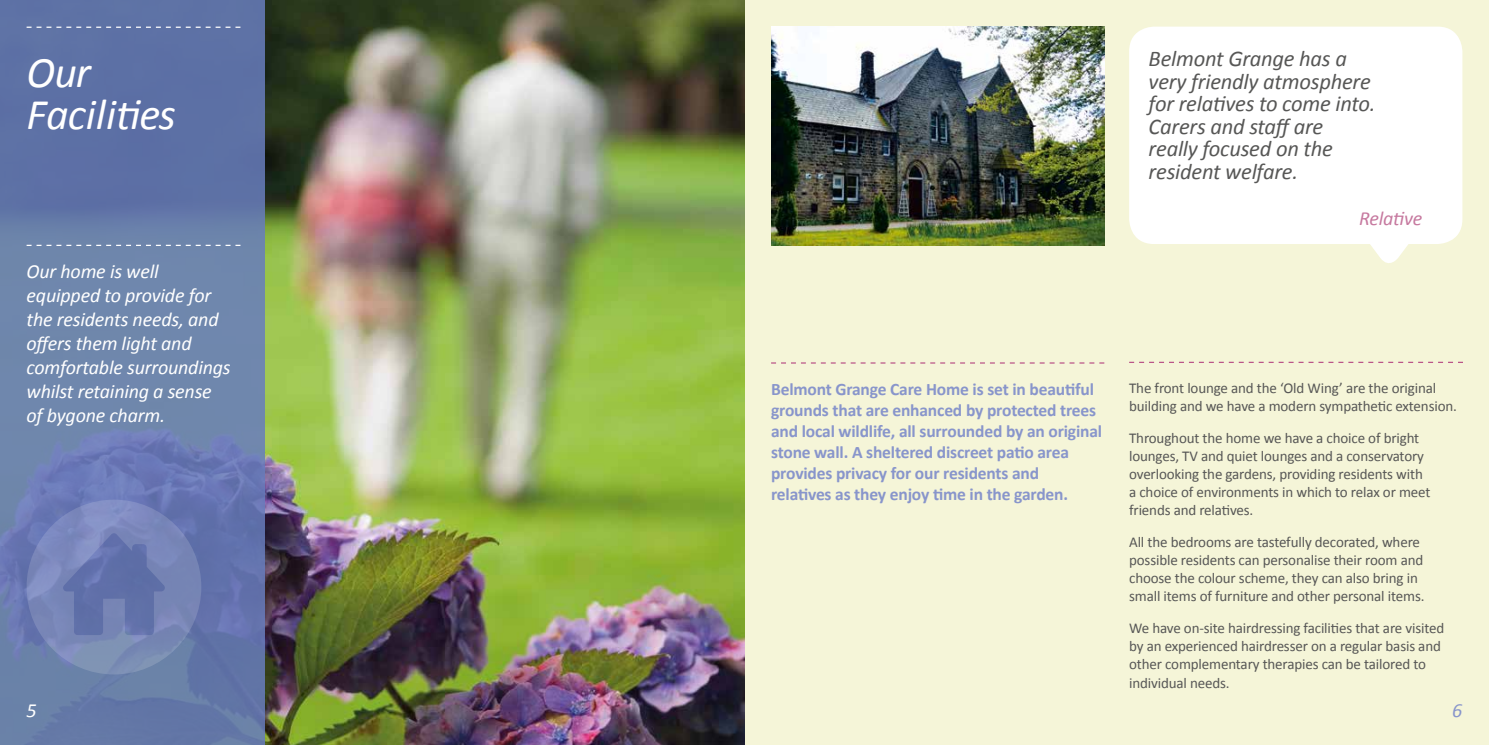
<style>
.page{position:relative;width:1489px;height:745px;background:#fff}
.page>*{position:absolute;margin:0;border:0;box-sizing:border-box;transform-origin:0 0}
.t1{font:italic 43.75px/41.2px "Calibri";letter-spacing:-.015em;color:#fff}
.t2{font:italic 22.5px/22.5px "Calibri";letter-spacing:-.01em;color:#575756}
.t3{font:italic 20px/24px "Calibri";letter-spacing:-.01em;color:#fff}
.t4{font:italic 20px "Calibri";letter-spacing:-.01em;color:#c6799f}
.t5{font:italic 20px "Calibri";color:#8895cb}
.t6{font:700 17.5px/21px "Calibri";letter-spacing:-.01em;color:#8895cb}
.t7{font:15px/18px "Calibri";letter-spacing:-.01em;color:#575756}
</style>
<div class="page">
<div style="left:745px;top:0;width:743px;height:744px;background:#f5f5d8"></div>
<div style="left:1129px;top:27px;width:333px;height:217px;background:#fff;border-radius:25px"></div>
<img style="left:265px;top:0;width:479px;height:744px">
<svg style="left:0;top:0;width:265px;height:744px;background:#667aaa"></svg>
<svg style="left:1370px;top:244px;width:38px;height:19px"></svg>
<svg style="left:27px;top:244px;width:213px;height:2px"></svg>
<svg style="left:27px;top:27px;width:213px;height:1px"></svg>
<svg style="left:27px;top:499px;width:174px;height:175px;background:#7180b3"></svg>
<svg style="left:771px;top:362px;width:333px;height:1px"></svg>
<svg style="left:1129px;top:361px;width:333px;height:2px"></svg>
<img style="left:771px;top:27px;width:333px;height:218px">
<h1 class="t1" style="left:27px;top:50px;width:151px">Our<br>Facilities</h1>
<h3 class="t3" style="left:27px;top:258px;width:206px">Our home is well equipped to provide for the residents needs, and offers them light and comfortable surroundings whilst retaining a sense of bygone charm.</h3>
<h2 class="t2" style="left:1148px;top:47px;width:228px">Belmont Grange has a very friendly atmosphere for relatives to come into.<br>Carers and staff are really focused on the resident welfare.</h2>
<h3 class="t4" style="left:1358px;top:205px;width:65px">Relative</h3>
<p class="t6" style="left:771px;top:378px;width:332px">Belmont Grange Care Home is set in beautiful grounds that are enhanced by protected trees and local wildlife, all surrounded by an original stone wall. A sheltered discreet patio area provides privacy for our residents and relatives as they enjoy time in the garden.</p>
<p class="t7" style="left:1129px;top:378px;width:329px">The front lounge and the ‘Old Wing’ are the original building and we have a modern sympathetic extension.</p>
<p class="t7" style="left:1129px;top:428px;width:303px">Throughout the home we have a choice of bright lounges, TV and quiet lounges and a conservatory overlooking the gardens, providing residents with a choice of environments in which to relax or meet friends and relatives.</p>
<p class="t7" style="left:1129px;top:533px;width:297px">All the bedrooms are tastefully decorated, where possible residents can personalise their room and choose the colour scheme, they can also bring in small items of furniture and other personal items.</p>
<p class="t7" style="left:1129px;top:619px;width:316px">We have on-site hairdressing facilities that are visited by an experienced hairdresser on a regular basis and other complementary therapies can be tailored to individual needs.</p>
<h3 class="t3" style="left:27px;top:697px;width:12px">5</h3>
<h3 class="t5" style="left:1451px;top:696px;width:12px">6</h3>
</div>
